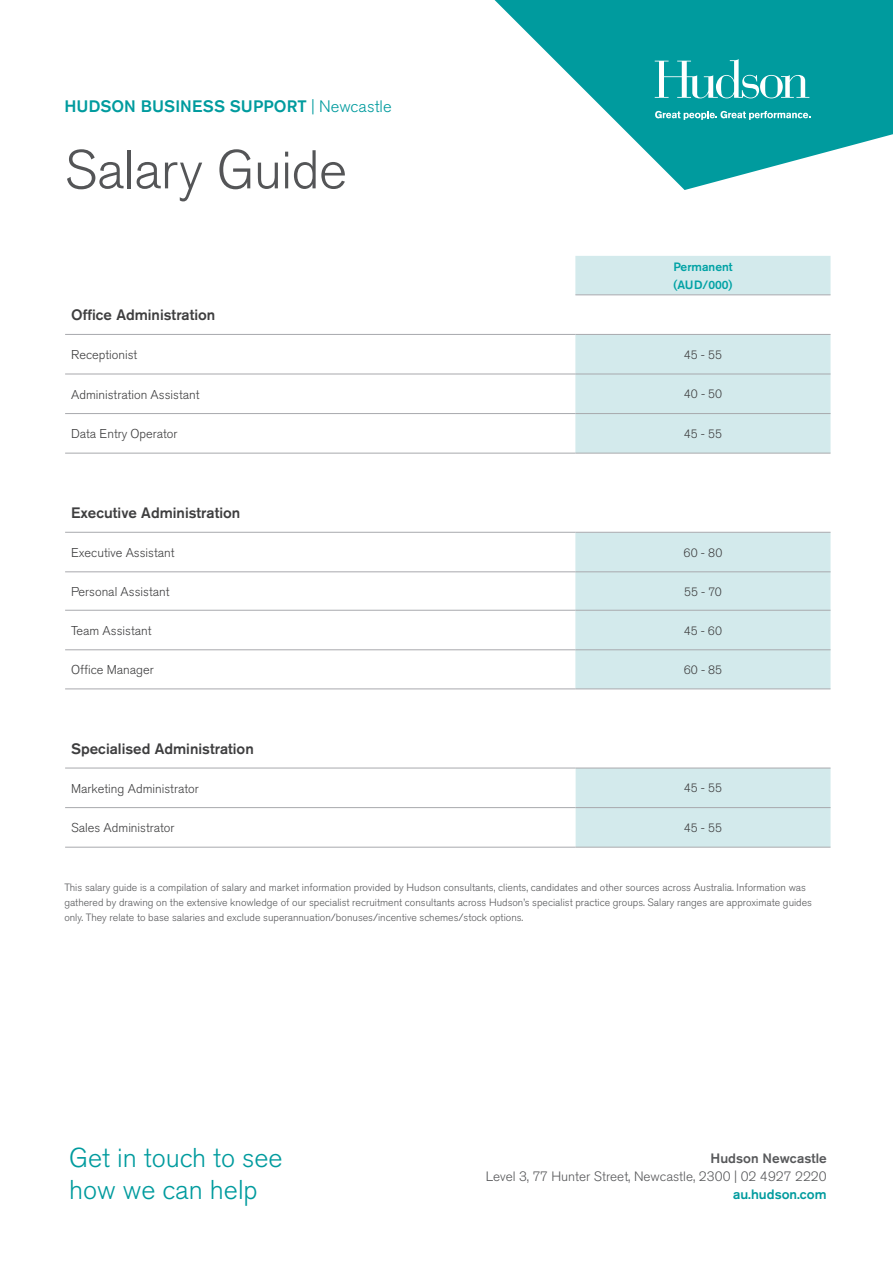
<style>
.page{position:relative;width:893px;height:1263px;background:#fff}
.page>*{position:absolute;margin:0;border:0;box-sizing:border-box;transform-origin:0 0}
.t1{font:300 54px "Akzidenz Grotesk Pro";letter-spacing:-.015em;color:#545557}
.t2{font:300 27px/32.4px "Akzidenz Grotesk Pro";color:#009b9e}
.t3{font:500 16.5px "Akzidenz Grotesk Pro";letter-spacing:.005em;color:#009b9e}
.t4{font:500 15px "Akzidenz Grotesk Pro";color:#3e3e3f}
.t5{font:300 13.5px "Akzidenz Grotesk Pro";color:#57585a}
.t6{font:500 13.5px "Akzidenz Grotesk Pro";color:#57585a}
.t7{font:500 13.5px "Akzidenz Grotesk Pro";color:#009b9e}
.t8{font:300 12.75px "Akzidenz Grotesk Pro";color:#3e3e3f}
.t9{font:300 12px "Akzidenz Grotesk Pro";color:#3e3e3f}
.t10{font:500 12px/18px "Akzidenz Grotesk Pro";color:#00a2a5}
.t11{font:300 10.5px/15px "Akzidenz Grotesk Pro";color:#57585a}
.s1{font-weight:300}
</style>
<div class="page">
<div style="left:575px;top:256px;width:255px;height:39px;background:#d3eaec"></div>
<svg style="left:65px;top:373px;width:510px;height:474px"></svg>
<svg style="left:575px;top:335px;width:255px;height:512px;fill:#d3eaec"></svg>
<svg style="left:65px;top:454px;width:765px;height:39px"></svg>
<hr style="left:575px;top:295px;width:255px;height:1px;background:#a8a9ad">
<hr style="left:65px;top:374px;width:510px;height:1px;background:#a8a9ad">
<hr style="left:575px;top:374px;width:255px;height:1px;background:#a8a9ad">
<hr style="left:65px;top:413px;width:510px;height:1px;background:#a8a9ad">
<hr style="left:575px;top:413px;width:255px;height:1px;background:#a8a9ad">
<hr style="left:65px;top:453px;width:510px;height:1px;background:#a8a9ad">
<hr style="left:575px;top:453px;width:255px;height:1px;background:#a8a9ad">
<hr style="left:65px;top:572px;width:510px;height:1px;background:#a8a9ad">
<hr style="left:575px;top:572px;width:255px;height:1px;background:#a8a9ad">
<hr style="left:65px;top:610px;width:510px;height:1px;background:#a8a9ad">
<hr style="left:575px;top:610px;width:255px;height:1px;background:#a8a9ad">
<hr style="left:65px;top:649px;width:510px;height:1px;background:#a8a9ad">
<hr style="left:575px;top:649px;width:255px;height:1px;background:#a8a9ad">
<hr style="left:65px;top:689px;width:510px;height:1px;background:#a8a9ad">
<hr style="left:575px;top:689px;width:255px;height:1px;background:#a8a9ad">
<hr style="left:65px;top:807px;width:510px;height:1px;background:#a8a9ad">
<hr style="left:575px;top:807px;width:255px;height:1px;background:#a8a9ad">
<hr style="left:65px;top:847px;width:510px;height:1px;background:#a8a9ad">
<hr style="left:575px;top:847px;width:255px;height:1px;background:#a8a9ad">
<hr style="left:575px;top:492px;width:255px;height:1px;background:#fff">
<hr style="left:575px;top:728px;width:255px;height:1px;background:#fff">
<hr style="left:65px;top:532px;width:510px;height:1px;background:#a8a9ad">
<hr style="left:575px;top:532px;width:255px;height:1px;background:#a8a9ad">
<hr style="left:65px;top:334px;width:510px;height:1px;background:#a8a9ad">
<hr style="left:575px;top:334px;width:255px;height:1px;background:#a8a9ad">
<hr style="left:65px;top:768px;width:510px;height:1px;background:#a8a9ad">
<hr style="left:575px;top:768px;width:255px;height:1px;background:#a8a9ad">
<svg style="left:495px;top:0;width:398px;height:190px;fill:#009b9e"></svg>
<svg style="left:655px;top:111px;width:155px;height:9px"></svg>
<svg style="left:655px;top:59px;width:154px;height:39px"></svg>
<h3 class="t3" style="left:64px;top:96px;width:329px">HUDSON BUSINESS SUPPORT <span class="s1">| Newcastle</span></h3>
<h1 class="t1" style="left:64px;top:134px;width:284px">Salary Guide</h1>
<p class="t10" style="left:673px;top:257px;width:61px">Permanent (AUD/000)</p>
<h3 class="t4" style="left:71px;top:305px;width:146px">Office Administration</h3>
<p class="t8" style="left:71px;top:346px;width:68px">Receptionist</p>
<p class="t9" style="left:684px;top:347px;width:40px">45 - 55</p>
<p class="t8" style="left:71px;top:386px;width:130px">Administration Assistant</p>
<p class="t9" style="left:684px;top:386px;width:40px">40 - 50</p>
<p class="t8" style="left:71px;top:425px;width:108px">Data Entry Operator</p>
<p class="t9" style="left:684px;top:426px;width:40px">45 - 55</p>
<h3 class="t4" style="left:71px;top:503px;width:171px">Executive Administration</h3>
<p class="t8" style="left:71px;top:544px;width:105px">Executive Assistant</p>
<p class="t9" style="left:684px;top:545px;width:40px">60 - 80</p>
<p class="t8" style="left:71px;top:583px;width:100px">Personal Assistant</p>
<p class="t9" style="left:684px;top:583px;width:39px">55 - 70</p>
<p class="t8" style="left:71px;top:622px;width:82px">Team Assistant</p>
<p class="t9" style="left:684px;top:622px;width:40px">45 - 60</p>
<p class="t8" style="left:71px;top:661px;width:84px">Office Manager</p>
<p class="t9" style="left:684px;top:662px;width:40px">60 - 85</p>
<h3 class="t4" style="left:71px;top:739px;width:184px">Specialised Administration</h3>
<p class="t8" style="left:71px;top:780px;width:129px">Marketing Administrator</p>
<p class="t9" style="left:684px;top:780px;width:40px">45 - 55</p>
<p class="t8" style="left:71px;top:819px;width:105px">Sales Administrator</p>
<p class="t9" style="left:684px;top:820px;width:40px">45 - 55</p>
<p class="t11" style="left:64px;top:880px;width:749px">This salary guide is a compilation of salary and market information provided by Hudson consultants, clients, candidates and other sources across Australia. Information was gathered by drawing on the extensive knowledge of our specialist recruitment consultants across Hudson’s specialist practice groups. Salary ranges are approximate guides only. They relate to base salaries and exclude superannuation/bonuses/incentive schemes/stock options.</p>
<h2 class="t2" style="left:69px;top:1141px;width:215px">Get in touch to see how we can help</h2>
<p class="t6" style="left:711px;top:1150px;width:118px">Hudson Newcastle</p>
<p class="t5" style="left:486px;top:1168px;width:342px">Level 3, 77 Hunter Street, Newcastle, 2300 | 02 4927 2220</p>
<p class="t7" style="left:733px;top:1186px;width:95px">au.hudson.com</p>
</div>
